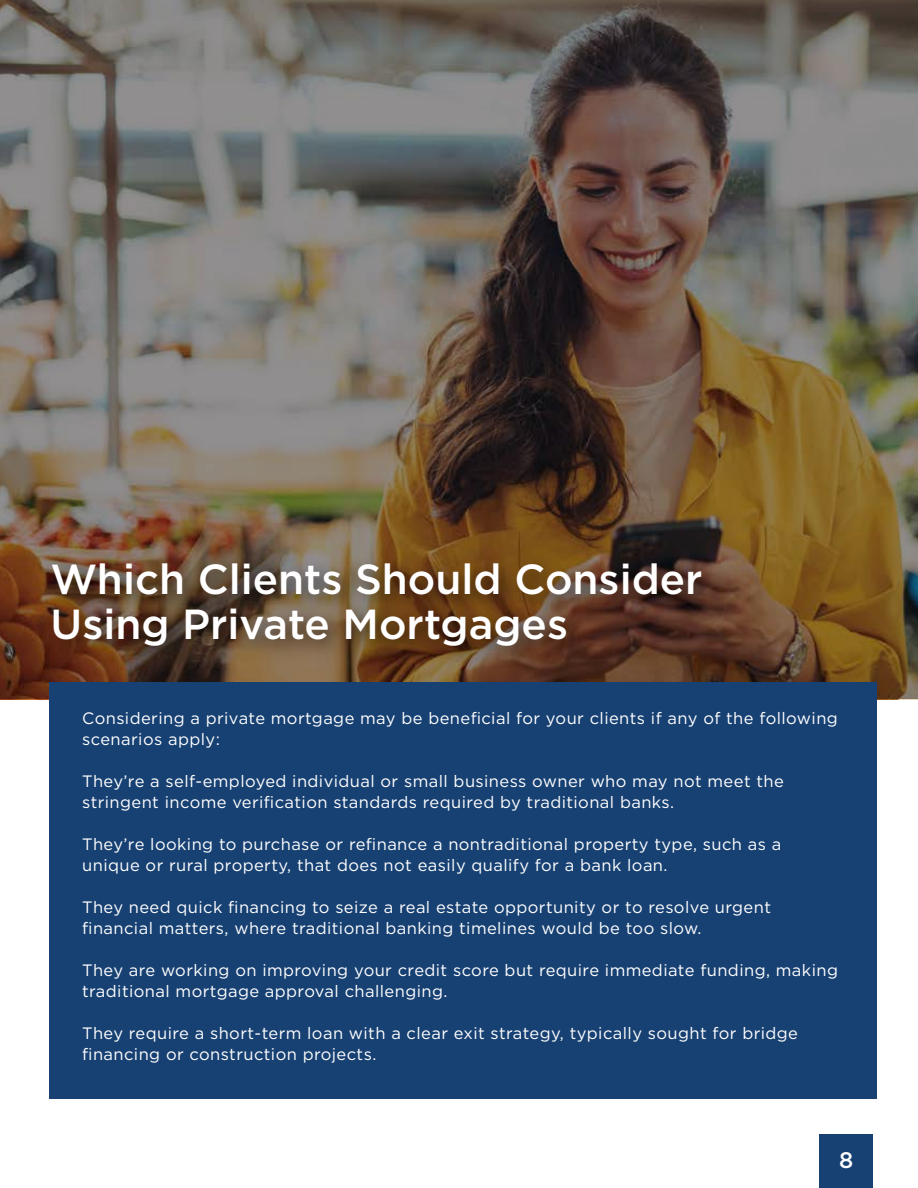
<style>
.page{position:relative;width:918px;height:1188px;background:#fff}
.page>*{position:absolute;margin:0;border:0;box-sizing:border-box;transform-origin:0 0}
.t1{font:500 42px/45px "Gotham";color:#fff}
.t2{font:500 22.5px "Gotham";color:#fff}
.t3{font:16.5px/21px "Gotham";letter-spacing:.025em;color:#fff}
</style>
<div class="page">
<div style="left:820px;top:1135px;width:53px;height:53px;background:#184173"></div>
<img style="left:0;top:0;width:918px;height:699px">
<img style="left:33px;top:541px;width:710px;height:137px">
<div style="left:49px;top:682px;width:827px;height:416px;background:#184173"></div>
<h1 class="t1" style="left:51px;top:556px;width:654px">Which Clients Should Consider<br>Using Private Mortgages</h1>
<p class="t3" style="left:82px;top:708px;width:757px">Considering a private mortgage may be beneficial for your clients if any of the following scenarios apply:</p>
<p class="t3" style="left:82px;top:771px;width:703px">They’re a self-employed individual or small business owner who may not meet the stringent income verification standards required by traditional banks.</p>
<p class="t3" style="left:82px;top:834px;width:701px">They’re looking to purchase or refinance a nontraditional property type, such as a unique or rural property, that does not easily qualify for a bank loan.</p>
<p class="t3" style="left:82px;top:897px;width:690px">They need quick financing to seize a real estate opportunity or to resolve urgent financial matters, where traditional banking timelines would be too slow.</p>
<p class="t3" style="left:82px;top:960px;width:757px">They are working on improving your credit score but require immediate funding, making traditional mortgage approval challenging.</p>
<p class="t3" style="left:82px;top:1023px;width:717px">They require a short-term loan with a clear exit strategy, typically sought for bridge financing or construction projects.</p>
<h2 class="t2" style="left:839px;top:1146px;width:16px">8</h2>
</div>
